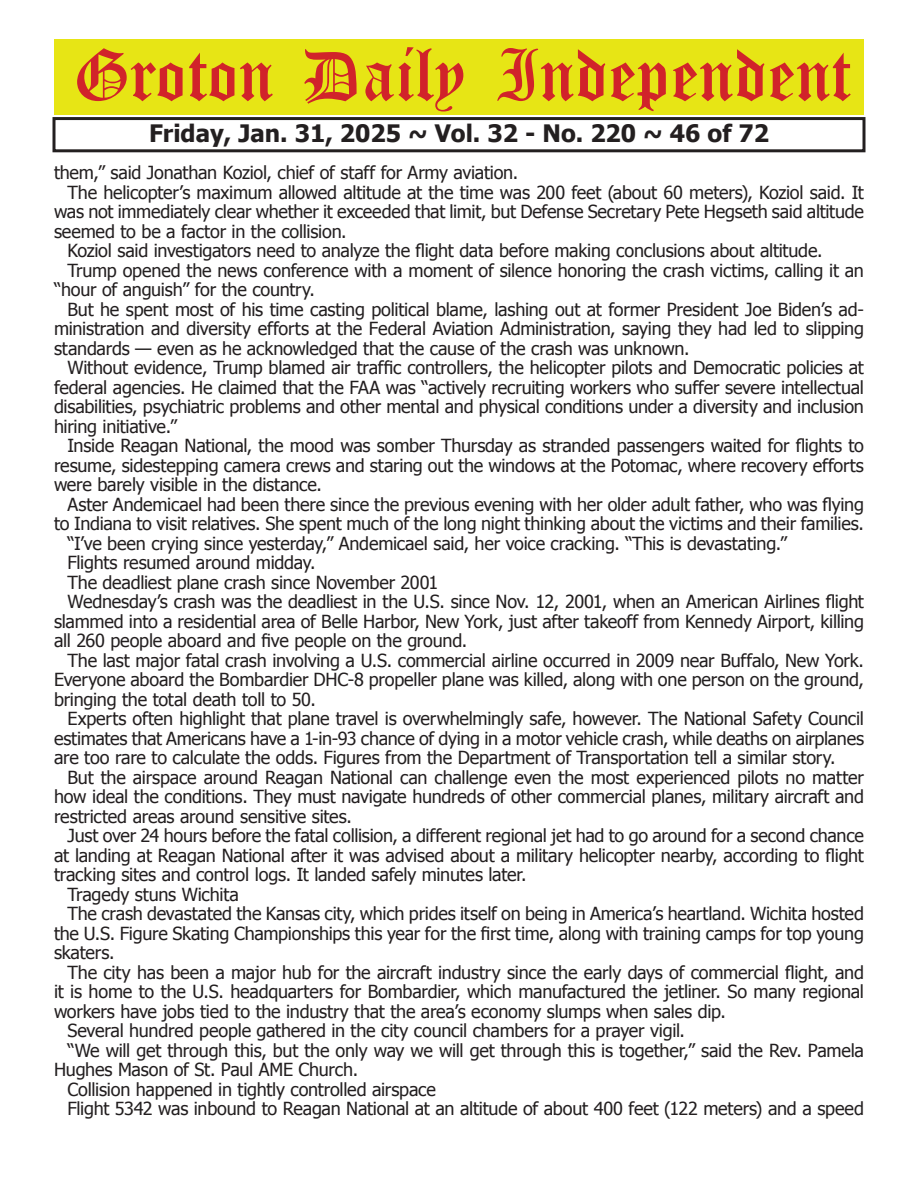
<style>
.page{position:relative;width:918px;height:1188px;background:#fff}
.page>*{position:absolute;margin:0;border:0;box-sizing:border-box;transform-origin:0 0}
.t1{font:54px "Old English Five";color:#d1232a}
.t2{font:700 24px "Tahoma";color:#231f20}
.t3{font:18px "Tahoma";letter-spacing:-.015em;color:#231f20}
</style>
<div class="page">
<div style="left:52px;top:117px;width:814px;height:35px;border:3px solid #231f20"></div>
<div style="left:54px;top:40px;width:810px;height:75px;background:#e7e515"></div>
<h1 class="t1" style="left:73px;top:50px;width:779px">Groton Daily Independent</h1>
<h2 class="t2" style="left:149px;top:116px;width:622px">Friday, Jan. 31, 2025 ~ Vol. 32 - No. 220 ~ 46 of 72</h2>
<p class="t3" style="left:54px;top:161px;width:466px">them,” said Jonathan Koziol, chief of staff for Army aviation.</p>
<p class="t3" style="left:68px;top:180px;width:798px">The helicopter’s maximum allowed altitude at the time was 200 feet (about 60 meters), Koziol said. It</p>
<p class="t3" style="left:54px;top:200px;width:811px">was not immediately clear whether it exceeded that limit, but Defense Secretary Pete Hegseth said altitude</p>
<p class="t3" style="left:54px;top:219px;width:294px">seemed to be a factor in the collision.</p>
<p class="t3" style="left:68px;top:239px;width:757px">Koziol said investigators need to analyze the flight data before making conclusions about altitude.</p>
<p class="t3" style="left:68px;top:258px;width:798px">Trump opened the news conference with a moment of silence honoring the crash victims, calling it an</p>
<p class="t3" style="left:54px;top:278px;width:262px">“hour of anguish” for the country.</p>
<p class="t3" style="left:68px;top:297px;width:798px">But he spent most of his time casting political blame, lashing out at former President Joe Biden’s ad-</p>
<p class="t3" style="left:54px;top:317px;width:812px">ministration and diversity efforts at the Federal Aviation Administration, saying they had led to slipping</p>
<p class="t3" style="left:54px;top:336px;width:637px">standards — even as he acknowledged that the cause of the crash was unknown.</p>
<p class="t3" style="left:68px;top:356px;width:798px">Without evidence, Trump blamed air traffic controllers, the helicopter pilots and Democratic policies at</p>
<p class="t3" style="left:54px;top:375px;width:812px">federal agencies. He claimed that the FAA was “actively recruiting workers who suffer severe intellectual</p>
<p class="t3" style="left:54px;top:395px;width:812px">disabilities, psychiatric problems and other mental and physical conditions under a diversity and inclusion</p>
<p class="t3" style="left:54px;top:414px;width:125px">hiring initiative.”</p>
<p class="t3" style="left:68px;top:434px;width:798px">Inside Reagan National, the mood was somber Thursday as stranded passengers waited for flights to</p>
<p class="t3" style="left:54px;top:453px;width:811px">resume, sidestepping camera crews and staring out the windows at the Potomac, where recovery efforts</p>
<p class="t3" style="left:54px;top:473px;width:270px">were barely visible in the distance.</p>
<p class="t3" style="left:68px;top:492px;width:798px">Aster Andemicael had been there since the previous evening with her older adult father, who was flying</p>
<p class="t3" style="left:54px;top:512px;width:812px">to Indiana to visit relatives. She spent much of the long night thinking about the victims and their families.</p>
<p class="t3" style="left:68px;top:531px;width:721px">“I’ve been crying since yesterday,” Andemicael said, her voice cracking. “This is devastating.”</p>
<p class="t3" style="left:68px;top:551px;width:250px">Flights resumed around midday.</p>
<p class="t3" style="left:68px;top:570px;width:372px">The deadliest plane crash since November 2001</p>
<p class="t3" style="left:68px;top:590px;width:798px">Wednesday’s crash was the deadliest in the U.S. since Nov. 12, 2001, when an American Airlines flight</p>
<p class="t3" style="left:54px;top:609px;width:811px">slammed into a residential area of Belle Harbor, New York, just after takeoff from Kennedy Airport, killing</p>
<p class="t3" style="left:54px;top:629px;width:415px">all 260 people aboard and five people on the ground.</p>
<p class="t3" style="left:68px;top:648px;width:798px">The last major fatal crash involving a U.S. commercial airline occurred in 2009 near Buffalo, New York.</p>
<p class="t3" style="left:54px;top:668px;width:812px">Everyone aboard the Bombardier DHC-8 propeller plane was killed, along with one person on the ground,</p>
<p class="t3" style="left:54px;top:687px;width:263px">bringing the total death toll to 50.</p>
<p class="t3" style="left:68px;top:707px;width:798px">Experts often highlight that plane travel is overwhelmingly safe, however. The National Safety Council</p>
<p class="t3" style="left:54px;top:726px;width:812px">estimates that Americans have a 1-in-93 chance of dying in a motor vehicle crash, while deaths on airplanes</p>
<p class="t3" style="left:54px;top:746px;width:783px">are too rare to calculate the odds. Figures from the Department of Transportation tell a similar story.</p>
<p class="t3" style="left:68px;top:765px;width:798px">But the airspace around Reagan National can challenge even the most experienced pilots no matter</p>
<p class="t3" style="left:54px;top:784px;width:811px">how ideal the conditions. They must navigate hundreds of other commercial planes, military aircraft and</p>
<p class="t3" style="left:54px;top:804px;width:299px">restricted areas around sensitive sites.</p>
<p class="t3" style="left:68px;top:823px;width:798px">Just over 24 hours before the fatal collision, a different regional jet had to go around for a second chance</p>
<p class="t3" style="left:54px;top:843px;width:811px">at landing at Reagan National after it was advised about a military helicopter nearby, according to flight</p>
<p class="t3" style="left:54px;top:862px;width:474px">tracking sites and control logs. It landed safely minutes later.</p>
<p class="t3" style="left:68px;top:882px;width:173px">Tragedy stuns Wichita</p>
<p class="t3" style="left:68px;top:901px;width:798px">The crash devastated the Kansas city, which prides itself on being in America’s heartland. Wichita hosted</p>
<p class="t3" style="left:54px;top:921px;width:811px">the U.S. Figure Skating Championships this year for the first time, along with training camps for top young</p>
<p class="t3" style="left:54px;top:940px;width:62px">skaters.</p>
<p class="t3" style="left:68px;top:960px;width:798px">The city has been a major hub for the aircraft industry since the early days of commercial flight, and</p>
<p class="t3" style="left:54px;top:979px;width:811px">it is home to the U.S. headquarters for Bombardier, which manufactured the jetliner. So many regional</p>
<p class="t3" style="left:54px;top:999px;width:673px">workers have jobs tied to the industry that the area’s economy slumps when sales dip.</p>
<p class="t3" style="left:68px;top:1018px;width:619px">Several hundred people gathered in the city council chambers for a prayer vigil.</p>
<p class="t3" style="left:68px;top:1038px;width:798px">“We will get through this, but the only way we will get through this is together,” said the Rev. Pamela</p>
<p class="t3" style="left:54px;top:1057px;width:306px">Hughes Mason of St. Paul AME Church.</p>
<p class="t3" style="left:68px;top:1077px;width:370px">Collision happened in tightly controlled airspace</p>
<p class="t3" style="left:68px;top:1096px;width:798px">Flight 5342 was inbound to Reagan National at an altitude of about 400 feet (122 meters) and a speed</p>
</div>
